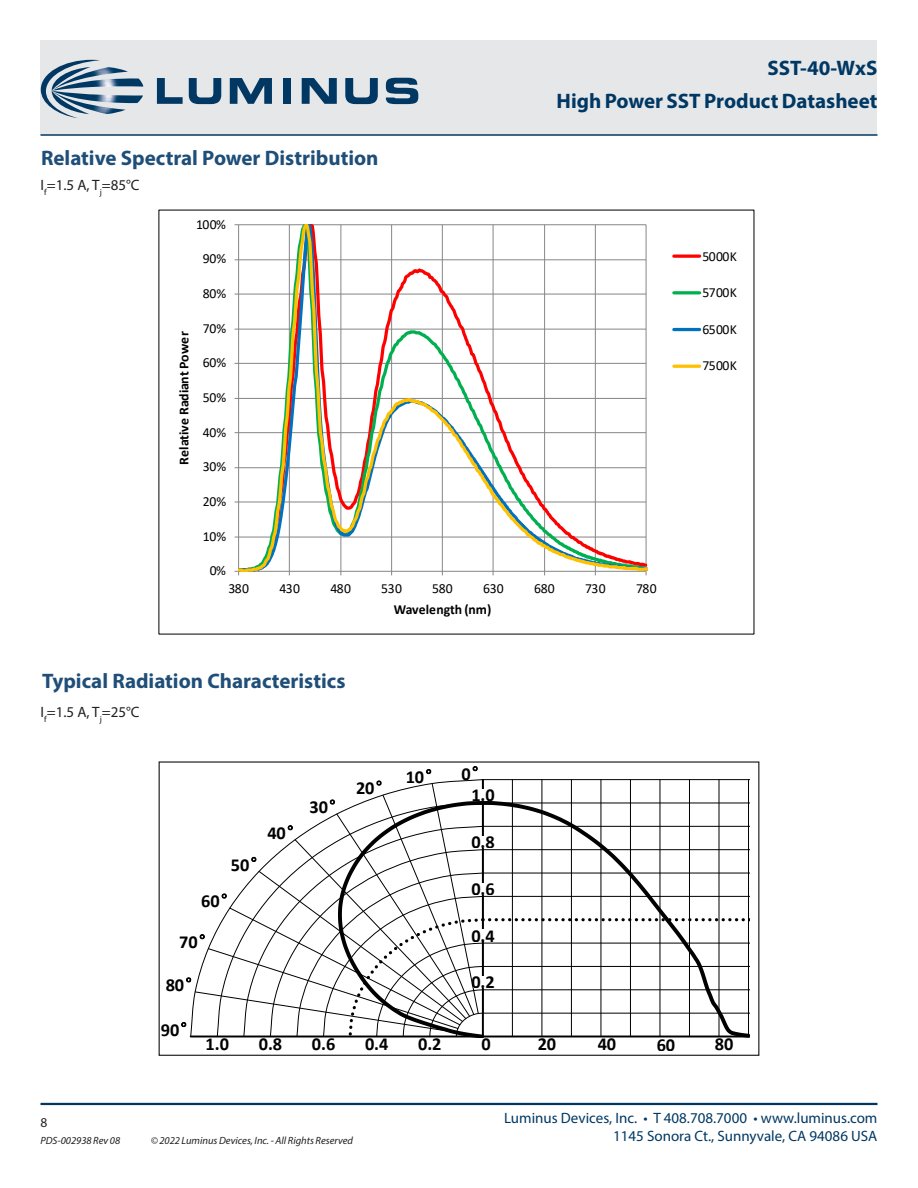
<style>
.page{position:relative;width:918px;height:1188px;background:#fff}
.page>*{position:absolute;margin:0;border:0;box-sizing:border-box;transform-origin:0 0}
.t1{font:700 21px "Myriad Pro";color:#1f4e78}
.DS_Title1{font:700 21px/33px "Myriad Pro";color:#003863;text-align:right}
.t2{font:700 18.3px/31.7px "Calibri";color:#000}
.t3{font:15px "Myriad Pro";color:#003863}
.t4{font:15px "Myriad Pro";color:#231f20}
.t5{font:13.8px "Calibri";letter-spacing:-.035em;color:#000}
.t6{font:700 13.8px "Calibri";letter-spacing:-.005em;color:#000}
.t7{font:700 13.65px "Calibri";letter-spacing:-.01em;color:#000}
.zzFooterRight2{font:13.5px "Myriad Pro";color:#231f20}
.zzFooterRight1{font:italic 10.5px "Myriad Pro";color:#231f20}
.s1{font-family:"Sim Sun";font-weight:400}
</style>
<div class="page">
<div style="left:40px;top:40px;width:838px;height:95px;background:#e6e7e9"></div>
<hr style="left:40px;top:1103px;width:838px;height:2px;background:#003863">
<hr style="left:40px;top:134px;width:838px;height:2px;background:#003863">
<svg style="left:41px;top:60px;width:102px;height:58px"></svg>
<svg style="left:157px;top:78px;width:26px;height:26px"></svg>
<svg style="left:189px;top:78px;width:32px;height:26px"></svg>
<svg style="left:230px;top:78px;width:42px;height:26px"></svg>
<div style="left:283px;top:78px;width:8px;height:26px;background:#003863"></div>
<svg style="left:302px;top:78px;width:35px;height:26px"></svg>
<svg style="left:345px;top:78px;width:33px;height:26px"></svg>
<svg style="left:386px;top:78px;width:32px;height:26px"></svg>
<hr style="left:483px;top:780px;width:266px;height:1px;background:#000">
<hr style="left:512px;top:780px;width:1px;height:257px;background:#000">
<hr style="left:542px;top:780px;width:1px;height:257px;background:#000">
<hr style="left:571px;top:780px;width:1px;height:257px;background:#000">
<hr style="left:601px;top:780px;width:1px;height:257px;background:#000">
<hr style="left:630px;top:780px;width:1px;height:257px;background:#000">
<hr style="left:660px;top:780px;width:1px;height:257px;background:#000">
<hr style="left:689px;top:780px;width:1px;height:257px;background:#000">
<hr style="left:719px;top:780px;width:1px;height:257px;background:#000">
<hr style="left:748px;top:780px;width:1px;height:257px;background:#000">
<hr style="left:483px;top:780px;width:1px;height:233px;background:#000">
<svg style="left:194px;top:783px;width:554px;height:254px"></svg>
<hr style="left:191px;top:1036px;width:292px;height:1px;background:#000">
<div style="left:473px;top:976px;width:20px;height:12px;background:#fff"></div>
<div style="left:473px;top:929px;width:20px;height:12px;background:#fff"></div>
<div style="left:473px;top:883px;width:20px;height:11px;background:#fff"></div>
<div style="left:473px;top:836px;width:20px;height:12px;background:#fff"></div>
<div style="left:473px;top:789px;width:20px;height:12px;background:#fff"></div>
<div style="left:159px;top:761px;width:600px;height:295px;border:1px solid #231f20"></div>
<svg style="left:238px;top:224px;width:409px;height:348px"></svg>
<hr style="left:674px;top:255px;width:26px;height:3px;background:#f00">
<hr style="left:674px;top:291px;width:26px;height:3px;background:#00b050">
<hr style="left:674px;top:328px;width:26px;height:3px;background:#0070c0">
<hr style="left:674px;top:365px;width:26px;height:3px;background:#ffc000">
<p class="t1" style="left:41px;top:144px;width:339px">Relative Spectral Power Distribution</p>
<p class="t4" style="left:40px;top:175px;width:101px">I<sub>f</sub>=1.5 A, T<sub>j</sub>=85°C</p>
<p class="t5" style="left:196px;top:215px;width:31px">100%</p>
<p class="t7" style="left:174px;top:465px;width:135px;rotate:-90deg">Relative Radiant Power</p>
<p class="t5" style="left:203px;top:249px;width:25px">90%</p>
<p class="t5" style="left:203px;top:284px;width:25px">80%</p>
<p class="t5" style="left:203px;top:319px;width:25px">70%</p>
<p class="t5" style="left:203px;top:353px;width:25px">60%</p>
<p class="t5" style="left:203px;top:388px;width:25px">50%</p>
<p class="t5" style="left:203px;top:423px;width:25px">40%</p>
<p class="t5" style="left:203px;top:457px;width:25px">30%</p>
<p class="t5" style="left:203px;top:492px;width:25px">20%</p>
<p class="t5" style="left:203px;top:527px;width:25px">10%</p>
<p class="t5" style="left:210px;top:561px;width:18px">0%</p>
<p class="DS_Title1" style="left:557px;top:51px;width:322px">SST-40-WxS<br>High Power SST Product Datasheet</p>
<p class="t5" style="left:703px;top:246px;width:36px">5000K</p>
<p class="t5" style="left:703px;top:283px;width:36px">5700K</p>
<p class="t5" style="left:703px;top:319px;width:36px">6500K</p>
<p class="t5" style="left:703px;top:356px;width:36px">7500K</p>
<p class="t5" style="left:228px;top:579px;width:22px">380</p>
<p class="t5" style="left:279px;top:579px;width:22px">430</p>
<p class="t5" style="left:330px;top:579px;width:22px">480</p>
<p class="t5" style="left:381px;top:579px;width:22px">530</p>
<p class="t5" style="left:432px;top:579px;width:22px">580</p>
<p class="t5" style="left:483px;top:579px;width:22px">630</p>
<p class="t5" style="left:534px;top:579px;width:22px">680</p>
<p class="t5" style="left:585px;top:579px;width:22px">730</p>
<p class="t5" style="left:636px;top:579px;width:22px">780</p>
<p class="t6" style="left:394px;top:599px;width:99px">Wavelength (nm)</p>
<p class="t1" style="left:42px;top:668px;width:305px">Typical Radiation Characteristics</p>
<p class="t4" style="left:40px;top:703px;width:101px">I<sub>f</sub>=1.5 A, T<sub>j</sub>=25°C</p>
<p class="t2" style="left:231px;top:817px;width:75px;text-indent:36px">40<span class="s1">°<br></span>50<span class="s1">°</span></p>
<p class="t2" style="left:310px;top:791px;width:38px">30<span class="s1">°</span></p>
<p class="t2" style="left:356px;top:772px;width:38px">20<span class="s1">°</span></p>
<p class="t2" style="left:406px;top:761px;width:85px">10<span class="s1">°</span> 0<sup>°</sup></p>
<p class="t2" style="left:471px;top:779px;width:25px">1.0</p>
<p class="t2" style="left:471px;top:826px;width:25px">0.8</p>
<p class="t2" style="left:471px;top:873px;width:25px">0.6</p>
<p class="t2" style="left:201px;top:885px;width:38px">60<span class="s1">°</span></p>
<p class="t2" style="left:179px;top:926px;width:38px">70<span class="s1">°</span></p>
<p class="t2" style="left:166px;top:969px;width:38px">80<span class="s1">°</span></p>
<p class="t2" style="left:161px;top:1014px;width:38px">90<span class="s1">°</span></p>
<p class="t2" style="left:471px;top:919px;width:25px">0.4</p>
<p class="t2" style="left:471px;top:966px;width:25px">0.2</p>
<p class="t2" style="left:206px;top:1028px;width:25px">1.0</p>
<p class="t2" style="left:259px;top:1028px;width:25px">0.8</p>
<p class="t2" style="left:312px;top:1028px;width:25px">0.6</p>
<p class="t2" style="left:365px;top:1028px;width:25px">0.4</p>
<p class="t2" style="left:418px;top:1028px;width:25px">0.2</p>
<p class="t2" style="left:482px;top:1028px;width:11px">0</p>
<p class="t2" style="left:538px;top:1028px;width:20px">20</p>
<p class="t2" style="left:598px;top:1028px;width:20px">40</p>
<p class="t2" style="left:657px;top:1029px;width:20px">60</p>
<p class="t2" style="left:715px;top:1028px;width:20px">80</p>
<p class="zzFooterRight2" style="left:40px;top:1115px;width:8px">8</p>
<p class="zzFooterRight1" style="left:40px;top:1134px;width:81px">PDS-002938 Rev 08</p>
<p class="zzFooterRight1" style="left:151px;top:1134px;width:204px">© 2022 Luminus Devices, Inc. - All Rights Reserved</p>
<p class="t3" style="left:504px;top:1109px;width:375px">Luminus Devices, Inc. • T 408.708.7000 • www.luminus.com</p>
<p class="t3" style="left:613px;top:1127px;width:266px">1145 Sonora Ct., Sunnyvale, CA 94086 USA</p>
</div>
